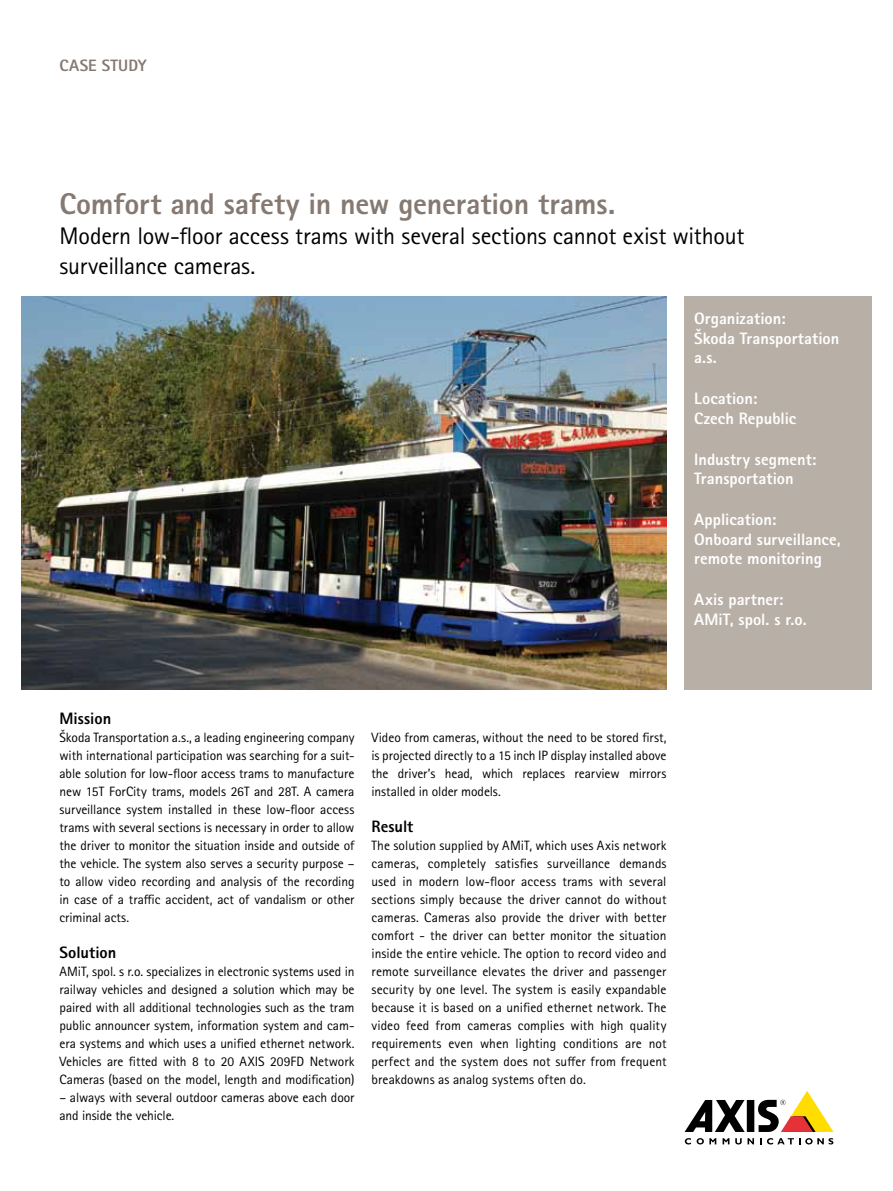
<style>
.page{position:relative;width:893px;height:1191px;background:#fff}
.page>*{position:absolute;margin:0;border:0;box-sizing:border-box;transform-origin:0 0}
.t1{font:800 30px "Rotis Sans Serif Pro";letter-spacing:-.005em;color:#857971}
.t2{font:24px/30px "Rotis Sans Serif Pro";letter-spacing:-.01em;color:#000}
.t3{font:800 16.5px/19.5px "Rotis Sans Serif Pro";color:#fff}
.t4{font:800 16.5px "Rotis Sans Serif Pro";color:#000}
.t5{font:800 16.5px "Rotis Sans Serif Pro";letter-spacing:.01em;color:#857971}
.t6{font:13.5px/18px "Rotis Sans Serif Pro";letter-spacing:-.005em;color:#000;text-align:justify}
</style>
<div class="page">
<div style="left:747px;top:1100px;width:7px;height:32px;background:#000"></div>
<svg style="left:685px;top:1100px;width:60px;height:32px"></svg>
<svg style="left:758px;top:1091px;width:75px;height:41px"></svg>
<svg style="left:685px;top:1138px;width:6px;height:6px"></svg>
<svg style="left:697px;top:1138px;width:19px;height:6px"></svg>
<svg style="left:723px;top:1138px;width:6px;height:6px"></svg>
<svg style="left:735px;top:1138px;width:19px;height:6px"></svg>
<svg style="left:760px;top:1138px;width:73px;height:6px"></svg>
<div style="left:684px;top:296px;width:188px;height:393px;background:#b8afa6"></div>
<img style="left:21px;top:296px;width:645px;height:393px">
<p class="t5" style="left:60px;top:55px;width:89px">CASE STUDY</p>
<h1 class="t1" style="left:60px;top:184px;width:557px">Comfort and safety in new generation trams.</h1>
<h2 class="t2" style="left:60px;top:221px;width:686px">Modern low-floor access trams with several sections cannot exist without surveillance cameras.</h2>
<p class="t3" style="left:694px;top:308px;width:147px">Organization:<br>Škoda Transportation a.s.</p>
<p class="t3" style="left:694px;top:389px;width:104px">Location:<br>Czech Republic</p>
<p class="t3" style="left:694px;top:449px;width:124px">Industry segment:<br>Transportation</p>
<p class="t3" style="left:694px;top:510px;width:148px">Application:<br>Onboard surveillance, remote monitoring</p>
<p class="t3" style="left:694px;top:590px;width:114px">Axis partner:<br>AMiT, spol. s r.o.</p>
<p class="t4" style="left:60px;top:707px;width:53px">Mission</p>
<p class="t6" style="left:60px;top:728px;width:296px">Škoda Transportation a.s., a leading engineering company with international participation was searching for a suit&shy;able solution for low-floor access trams to manufacture new 15T ForCity trams, models 26T and 28T. A camera surveillance system installed in these low-floor access trams with several sections is necessary in order to allow the driver to monitor the situation inside and outside of the vehicle. The system also serves a security purpose – to allow video recording and analysis of the recording in case of a traffic accident, act of vandalism or other criminal acts.</p>
<p class="t4" style="left:60px;top:941px;width:58px">Solution</p>
<p class="t6" style="left:60px;top:962px;width:297px">AMiT, spol. s r.o. specializes in electronic systems used in railway vehicles and designed a solution which may be paired with all additional technologies such as the tram public announcer system, information system and cam&shy;era systems and which uses a unified ethernet network.<br>Vehicles are fitted with 8 to 20 AXIS 209FD Network Cameras (based on the model, length and modification)</p>
<p class="t6" style="left:60px;top:1088px;width:296px">– always with several outdoor cameras above each door and inside the vehicle.</p>
<p class="t6" style="left:372px;top:728px;width:296px">Video from cameras, without the need to be stored first, is projected directly to a 15 inch IP display installed above the driver’s head, which replaces rearview mirrors installed in older models.</p>
<p class="t4" style="left:372px;top:815px;width:43px">Result</p>
<p class="t6" style="left:372px;top:836px;width:297px">The solution supplied by AMiT, which uses Axis network cameras, completely satisfies surveillance demands used in modern low-floor access trams with several sections simply because the driver cannot do without cameras. Cameras also provide the driver with better comfort - the driver can better monitor the situation inside the entire vehicle. The option to record video and remote surveillance elevates the driver and passenger security by one level. The system is easily expandable because it is based on a unified ethernet network. The video feed from cameras complies with high quality requirements even when lighting conditions are not perfect and the system does not suffer from frequent breakdowns as analog systems often do.</p>
</div>
